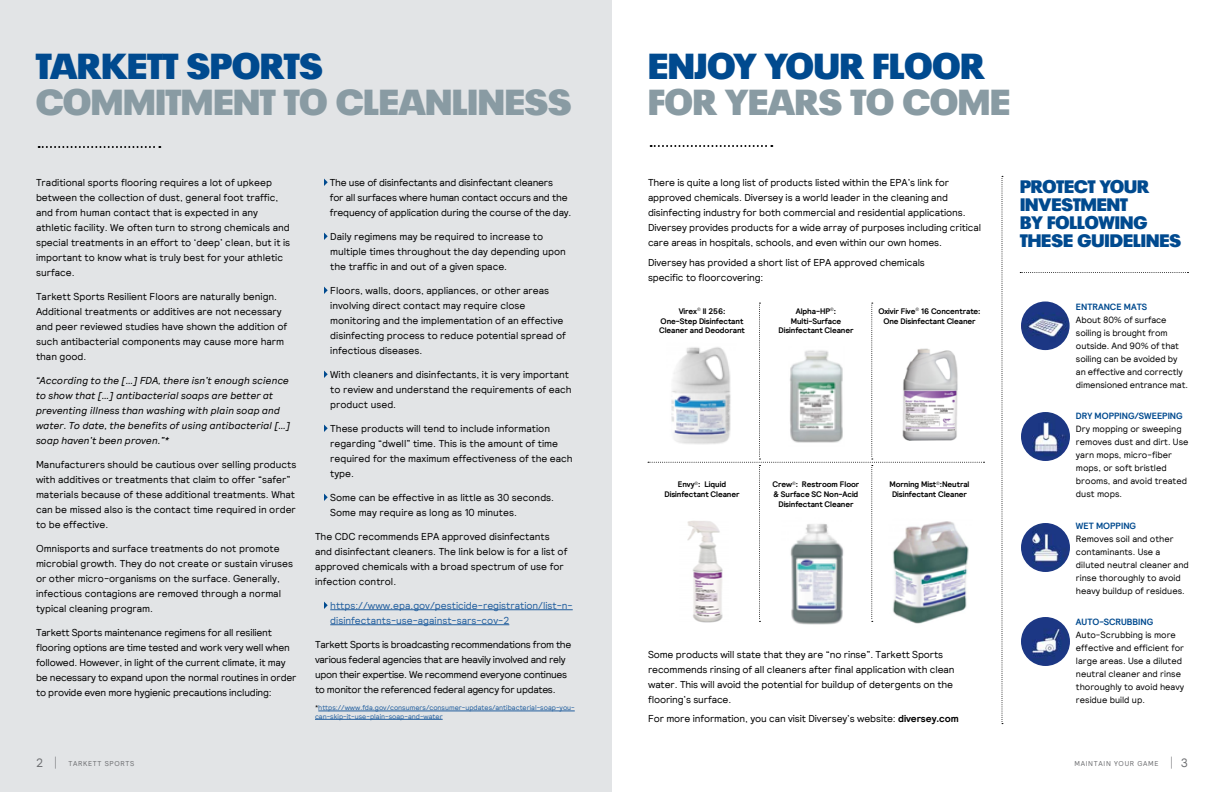
<style>
.page{position:relative;width:1224px;height:792px;background:#fff}
.page>*{position:absolute;margin:0;border:0;box-sizing:border-box;transform-origin:0 0}
.t1{font:900 36px "Plak Com";color:#899ba3}
.t2{font:900 36px "Plak Com";color:#004a8f}
.t3{font:900 18px/18px "Plak Com";color:#004a8f}
.t4{font:10px/15px "Relative";color:#000}
.t5{font:10px/15px "Relative";letter-spacing:-.02em;color:#000}
.t6{font:italic 10px/15px "Relative";color:#000}
.t7{font:10px/15px "Relative";letter-spacing:-.03em;color:#000}
.t8{font:10px/15px "Relative";color:#215e9e}
.t9{font:9px/13px "Relative";color:#000}
.t10{font:700 9px "Relative";color:#004a8f}
.t11{font:700 8px/9.6px "Relative";letter-spacing:-.01em;color:#000;text-align:center}
.t12{font:7px/8.4px "Relative";color:#215e9e}
.t13{font:7px "Relative";letter-spacing:.1em;color:#6d6e71}
.s1{color:#000}
.s2{font-weight:700}
.s3{font-size:12px}
.s4{font-family:"Gotham";font-weight:300;font-size:13px}
</style>
<div class="page">
<div style="left:0;top:0;width:612px;height:792px;background:#e2e4e6"></div>
<hr style="left:330px;top:609px;width:243px;height:1px;background:#215e9e">
<hr style="left:330px;top:624px;width:179px;height:1px;background:#215e9e">
<hr style="left:318px;top:711px;width:257px;height:1px;background:#215e9e">
<hr style="left:315px;top:719px;width:128px;height:1px;background:#215e9e">
<svg style="left:324px;top:179px;width:4px;height:7px"></svg>
<svg style="left:324px;top:233px;width:4px;height:7px"></svg>
<svg style="left:324px;top:287px;width:4px;height:7px"></svg>
<svg style="left:324px;top:371px;width:4px;height:7px"></svg>
<svg style="left:324px;top:425px;width:4px;height:7px"></svg>
<svg style="left:324px;top:494px;width:4px;height:7px"></svg>
<svg style="left:324px;top:602px;width:4px;height:7px"></svg>
<svg style="left:39px;top:146px;width:121px;height:2px"></svg>
<svg style="left:651px;top:145px;width:121px;height:2px"></svg>
<img style="left:795px;top:622px;width:44px;height:3px">
<img style="left:1021px;top:302px;width:49px;height:48px;border-radius:24px">
<img style="left:1021px;top:412px;width:49px;height:49px;border-radius:24px">
<img style="left:1021px;top:523px;width:49px;height:49px;border-radius:24px">
<img style="left:1021px;top:617px;width:49px;height:49px;border-radius:24px">
<svg style="left:1020px;top:272px;width:168px;height:1px"></svg>
<svg style="left:648px;top:303px;width:337px;height:319px"></svg>
<svg style="left:1002px;top:176px;width:1px;height:548px"></svg>
<h1 class="t2" style="left:36px;top:45px;width:288px">TARKETT SPORTS</h1>
<h1 class="t1" style="left:36px;top:81px;width:537px">COMMITMENT TO CLEANLINESS</h1>
<p class="t4" style="left:36px;top:175px;width:256px">Traditional sports flooring requires a lot of upkeep between the collection of dust, general foot traffic, and from human contact that is expected in any athletic facility. We often turn to strong chemicals and special treatments in an effort to ‘deep’ clean, but it is important to know what is truly best for your athletic surface.</p>
<p class="t4" style="left:36px;top:289px;width:253px">Tarkett Sports Resilient Floors are naturally benign.<br>Additional treatments or additives are not necessary and peer reviewed studies have shown the addition of such antibacterial components may cause more harm than good.</p>
<p class="t6" style="left:36px;top:373px;width:256px">“According to the […] FDA, there isn’t enough science to show that […] antibacterial soaps are better at preventing illness than washing with plain soap and water. To date, the benefits of using antibacterial […] soap haven’t been proven.”*</p>
<p class="t4" style="left:36px;top:457px;width:262px">Manufacturers should be cautious over selling products with additives or treatments that claim to offer “safer” materials because of these additional treatments. What can be missed also is the contact time required in order to be effective.</p>
<p class="t4" style="left:36px;top:541px;width:259px">Omnisports and surface treatments do not promote microbial growth. They do not create or sustain viruses or other micro-organisms on the surface. Generally, infectious contagions are removed through a normal typical cleaning program.</p>
<p class="t5" style="left:36px;top:625px;width:262px">Tarkett Sports maintenance regimens for all resilient flooring options are time tested and work very well when followed. However, in light of the current climate, it may be necessary to expand upon the normal routines in order to provide even more hygienic precautions including:</p>
<p class="t5" style="left:330px;top:175px;width:243px">The use of disinfectants and disinfectant cleaners<br>for all surfaces where human contact occurs and the frequency of application during the course of the day.</p>
<p class="t4" style="left:330px;top:229px;width:237px">Daily regimens may be required to increase to multiple times throughout the day depending upon the traffic in and out of a given space.</p>
<p class="t4" style="left:330px;top:283px;width:237px">Floors, walls, doors, appliances, or other areas involving direct contact may require close monitoring and the implementation of an effective disinfecting process to reduce potential spread of infectious diseases.</p>
<p class="t4" style="left:330px;top:367px;width:243px">With cleaners and disinfectants, it is very important to review and understand the requirements of each product used.</p>
<p class="t4" style="left:330px;top:421px;width:244px">These products will tend to include information regarding “dwell” time. This is the amount of time required for the maximum effectiveness of the each type.</p>
<p class="t4" style="left:330px;top:490px;width:225px">Some can be effective in as little as 30 seconds.<br>Some may require as long as 10 minutes.</p>
<p class="t4" style="left:315px;top:529px;width:254px">The CDC recommends EPA approved disinfectants and disinfectant cleaners. The link below is for a list of approved chemicals with a broad spectrum of use for infection control.</p>
<p class="t8" style="left:330px;top:598px;width:244px">https://www.epa.gov/pesticide-registration/list-n&shy;disinfectants-use-against-sars-cov-2</p>
<p class="t7" style="left:315px;top:637px;width:258px">Tarkett Sports is broadcasting recommendations from the various federal agencies that are heavily involved and rely upon their expertise. We recommend everyone continues to monitor the referenced federal agency for updates.</p>
<p class="t12" style="left:315px;top:704px;width:261px"><span class="s1">*</span>https://www.fda.gov/consumers/consumer-updates/antibacterial-soap-you&shy;can-skip-it-use-plain-soap-and-water</p>
<h1 class="t2" style="left:648px;top:45px;width:338px">ENJOY YOUR FLOOR</h1>
<h1 class="t1" style="left:648px;top:81px;width:364px">FOR YEARS TO COME</h1>
<p class="t4" style="left:648px;top:175px;width:335px">There is quite a long list of products listed within the EPA’s link for approved chemicals. Diversey is a world leader in the cleaning and disinfecting industry for both commercial and residential applications.<br>Diversey provides products for a wide array of purposes including critical care areas in hospitals, schools, and even within our own homes.</p>
<p class="t4" style="left:648px;top:255px;width:278px">Diversey has provided a short list of EPA approved chemicals specific to floorcovering:</p>
<p class="t11" style="left:659px;top:307px;width:87px">Virex<sup>®</sup> II 256:<br>One-Step Disinfectant<br>Cleaner and Deodorant</p>
<p class="t11" style="left:779px;top:307px;width:77px">Alpha-HP<sup>®</sup>:<br>Multi-Surface<br>Disinfectant Cleaner</p>
<p class="t11" style="left:878px;top:307px;width:104px">Oxivir Five<sup>®</sup> 16 Concentrate:<br>One Disinfectant Cleaner</p>
<p class="t11" style="left:665px;top:480px;width:77px">Envy<sup>®</sup>: Liquid<br>Disinfectant Cleaner</p>
<p class="t11" style="left:773px;top:480px;width:88px">Crew<sup>®</sup>: Restroom Floor &amp; Surface SC Non-Acid<br>Disinfectant Cleaner</p>
<p class="t11" style="left:889px;top:480px;width:82px">Morning Mist<sup>®</sup>:Neutral<br>Disinfectant Cleaner</p>
<p class="t4" style="left:648px;top:647px;width:308px">Some products will state that they are “no rinse”. Tarkett Sports recommends rinsing of all cleaners after final application with clean water. This will avoid the potential for buildup of detergents on the flooring’s surface.</p>
<p class="t4" style="left:648px;top:712px;width:312px">For more information, you can visit Diversey’s website: <span class="s2">diversey.com</span></p>
<h2 class="t3" style="left:1020px;top:177px;width:163px">PROTECT YOUR<br>INVESTMENT<br>BY FOLLOWING<br>THESE GUIDELINES</h2>
<p class="t10" style="left:1076px;top:301px;width:73px">ENTRANCE MATS</p>
<p class="t9" style="left:1076px;top:313px;width:114px">About 80% of surface soiling is brought from outside. And 90% of that soiling can be avoided by an effective and correctly dimensioned entrance mat.</p>
<p class="t10" style="left:1076px;top:411px;width:108px">DRY MOPPING/SWEEPING</p>
<p class="t9" style="left:1076px;top:423px;width:114px">Dry mopping or sweeping removes dust and dirt. Use yarn mops, micro-fiber mops, or soft bristled brooms, and avoid treated dust mops.</p>
<p class="t10" style="left:1076px;top:520px;width:62px">WET MOPPING</p>
<p class="t9" style="left:1076px;top:532px;width:115px">Removes soil and other contaminants. Use a diluted neutral cleaner and rinse thoroughly to avoid heavy buildup of residues.</p>
<p class="t10" style="left:1076px;top:617px;width:79px">AUTO-SCRUBBING</p>
<p class="t9" style="left:1076px;top:629px;width:110px">Auto-Scrubbing is more effective and efficient for large areas. Use a diluted neutral cleaner and rinse thoroughly to avoid heavy residue build up.</p>
<p class="t13" style="left:36px;top:759px;width:100px"><span class="s3">2</span> <span class="s4">|</span> TARKETT SPORTS</p>
<p class="t13" style="left:1074px;top:759px;width:115px">MAINTAIN YOUR GAME <span class="s4">|</span> <span class="s3">3</span></p>
</div>
